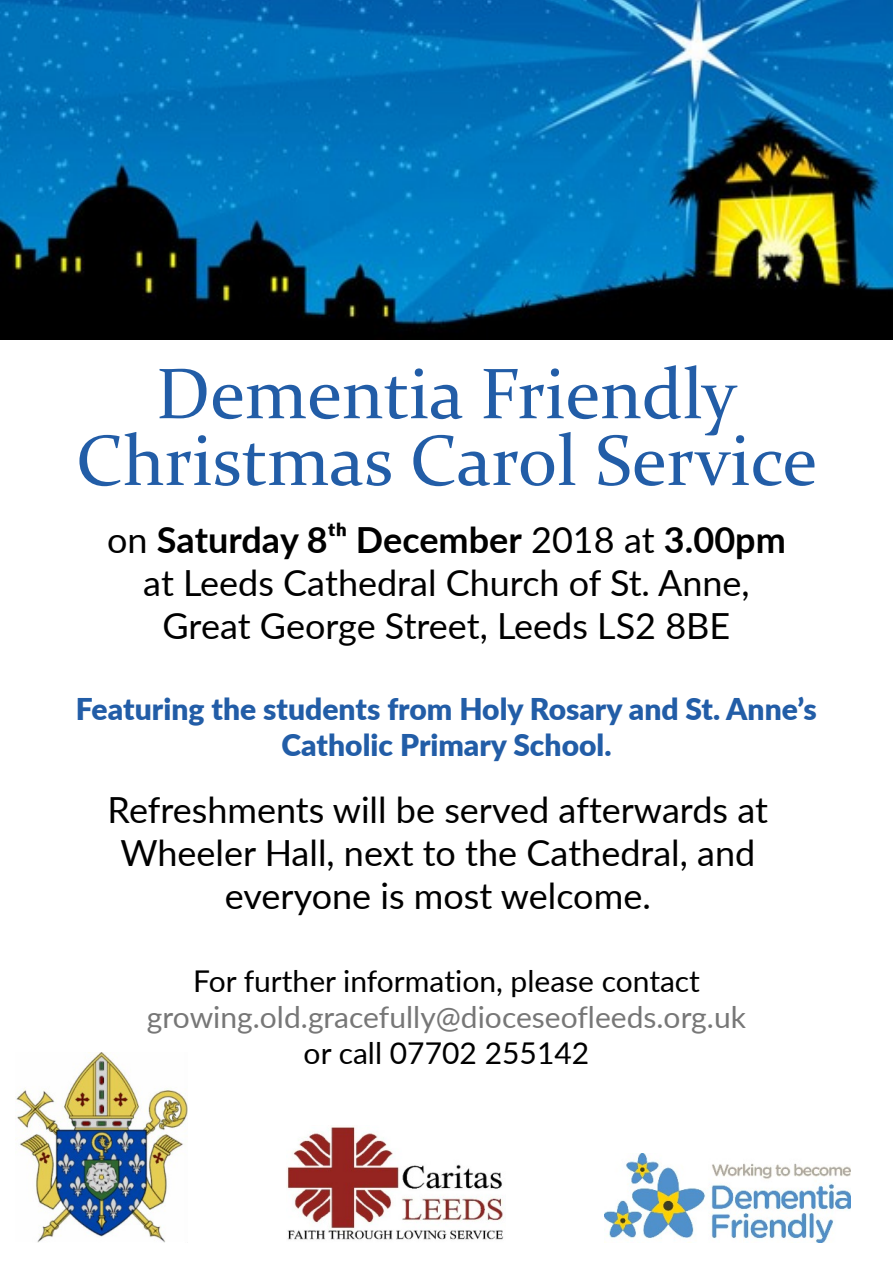
<style>
.page{position:relative;width:893px;height:1263px;background:#fff}
.page>*{position:absolute;margin:0;border:0;box-sizing:border-box;transform-origin:0 0}
.t1{font:72px/66.8px "Constantia";color:#225da7;text-align:center}
.t2{font:36px/43.2px "Lato";color:#000;text-align:center}
.t3{font:900 30px/36px "Lato";color:#225da7;text-align:center}
.t4{font:30px "Lato";color:#000}
.t5{font:30px "Lato";color:#777}
.s1{font-weight:700}
</style>
<div class="page">
<img style="left:605px;top:1153px;width:245px;height:89px">
<img style="left:16px;top:1052px;width:171px;height:190px">
<img style="left:0;top:0;width:893px;height:339px">
<img style="left:287px;top:1125px;width:217px;height:115px">
<h1 class="t1" style="left:76px;top:367px;width:742px">Dementia Friendly<br>Christmas Carol Service</h1>
<p class="t2" style="left:107px;top:520px;width:680px">on <span class="s1">Saturday 8th December</span> 2018 at <span class="s1">3.00pm </span>at Leeds Cathedral Church of St. Anne,<br>Great George Street, Leeds LS2 8BE</p>
<p class="t3" style="left:76px;top:692px;width:742px">Featuring the students from Holy Rosary and St. Anne’s<br>Catholic Primary School.</p>
<p class="t2" style="left:108px;top:790px;width:662px">Refreshments will be served afterwards at<br>Wheeler Hall, next to the Cathedral, and everyone is most welcome.</p>
<p class="t4" style="left:193px;top:968px;width:508px">For further information, please contact</p>
<p class="t5" style="left:147px;top:1004px;width:601px">growing.old.gracefully@dioceseofleeds.org.uk</p>
<p class="t4" style="left:304px;top:1040px;width:287px">or call 07702 255142</p>
</div>
